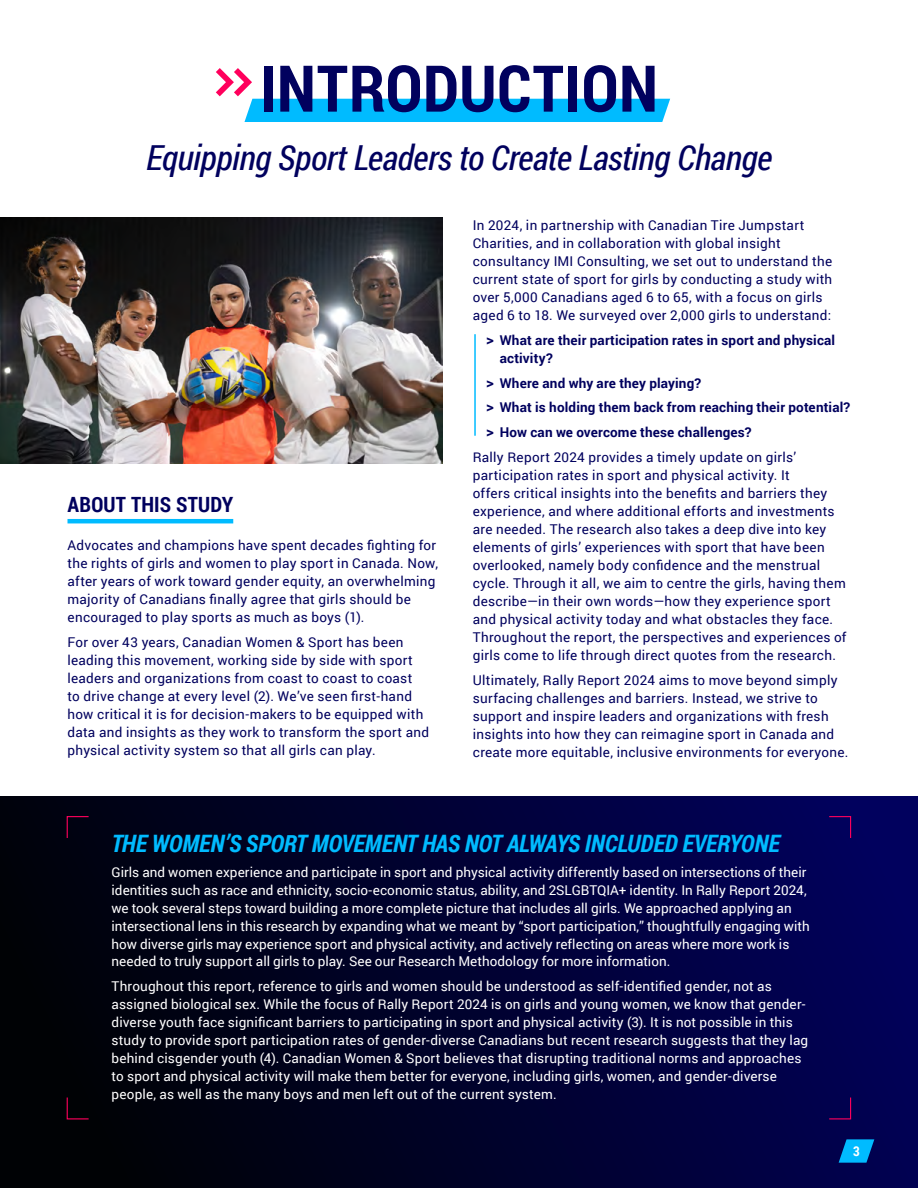
<style>
.page{position:relative;width:918px;height:1188px;background:#fff}
.page>*{position:absolute;margin:0;border:0;box-sizing:border-box;transform-origin:0 0}
.t1{font:700 64.5px "Roboto Condensed";letter-spacing:.01em;color:#01015e}
.t2{font:italic 34.5px "Roboto Condensed";letter-spacing:-.015em;color:#01015e}
.t3{font:italic 700 24px "Roboto Condensed";letter-spacing:-.005em;color:#0bf}
.t4{font:700 21px "Roboto Condensed";letter-spacing:.01em;color:#01015e}
.t5{font:13.5px/18px "Roboto";letter-spacing:.02em;color:#01015e}
.t6{font:13.5px/18px "Roboto";letter-spacing:.005em;color:#fff}
.t7{font:700 13.5px/18px "Roboto";letter-spacing:.01em;color:#01015e}
.t8{font:700 13.5px "Roboto Condensed";color:#fff}
.s1{font-size:15px}
</style>
<div class="page">
<hr style="left:68px;top:519px;width:165px;height:4px;background:#0bf">
<svg style="left:216px;top:68px;width:454px;height:54px"></svg>
<div style="left:0;top:796px;width:918px;height:392px;background:linear-gradient(to right,#000203,#01015b)"></div>
<svg style="left:66px;top:816px;width:24px;height:23px"></svg>
<svg style="left:828px;top:816px;width:24px;height:23px"></svg>
<svg style="left:66px;top:1096px;width:24px;height:24px"></svg>
<svg style="left:828px;top:1096px;width:24px;height:24px"></svg>
<img style="left:0;top:218px;width:442px;height:245px">
<svg style="left:839px;top:1139px;width:35px;height:24px"></svg>
<hr style="left:474px;top:334px;width:2px;height:102px;background:#0bf">
<h1 class="t1" style="left:260px;top:43px;width:400px">INTRODUCTION</h1>
<h2 class="t2" style="left:146px;top:134px;width:628px">Equipping Sport Leaders to Create Lasting Change</h2>
<h3 class="t4" style="left:68px;top:490px;width:167px">ABOUT THIS STUDY</h3>
<p class="t5" style="left:68px;top:536px;width:372px">Advocates and champions have spent decades fighting for the rights of girls and women to play sport in Canada. Now, after years of work toward gender equity, an overwhelming majority of Canadians finally agree that girls should be encouraged to play sports as much as boys (1).</p>
<p class="t5" style="left:68px;top:633px;width:363px">For over 43 years, Canadian Women &amp; Sport has been leading this movement, working side by side with sport leaders and organizations from coast to coast to coast<br>to drive change at every level (2). We’ve seen first-hand how critical it is for decision-makers to be equipped with data and insights as they work to transform the sport and physical activity system so that all girls can play.</p>
<p class="t5" style="left:473px;top:216px;width:361px">In 2024, in partnership with Canadian Tire Jumpstart Charities, and in collaboration with global insight consultancy IMI Consulting, we set out to understand the current state of sport for girls by conducting a study with over 5,000 Canadians aged 6 to 65, with a focus on girls aged 6 to 18. We surveyed over 2,000 girls to understand:</p>
<p class="t7" style="left:500px;top:331px;width:337px;text-indent:-14px"><span class="s1">&gt;</span> What are their participation rates in sport and physical activity?</p>
<p class="t7" style="left:486px;top:373px;width:217px"><span class="s1">&gt;</span> Where and why are they playing?</p>
<p class="t7" style="left:486px;top:398px;width:366px"><span class="s1">&gt;</span> What is holding them back from reaching their potential?</p>
<p class="t7" style="left:486px;top:423px;width:267px"><span class="s1">&gt;</span> How can we overcome these challenges?</p>
<p class="t5" style="left:473px;top:448px;width:325px">Rally Report 2024 provides a timely update on girls’</p>
<p class="t5" style="left:473px;top:466px;width:375px">participation rates in sport and physical activity. It<br>offers critical insights into the benefits and barriers they experience, and where additional efforts and investments are needed. The research also takes a deep dive into key elements of girls’ experiences with sport that have been overlooked, namely body confidence and the menstrual cycle. Through it all, we aim to centre the girls, having them describe—in their own words—how they experience sport and physical activity today and what obstacles they face.<br>Throughout the report, the perspectives and experiences of girls come to life through direct quotes from the research.</p>
<p class="t5" style="left:473px;top:670px;width:377px">Ultimately, Rally Report 2024 aims to move beyond simply surfacing challenges and barriers. Instead, we strive to support and inspire leaders and organizations with fresh insights into how they can reimagine sport in Canada and create more equitable, inclusive environments for everyone.</p>
<h3 class="t3" style="left:112px;top:827px;width:670px">THE WOMEN’S SPORT MOVEMENT HAS NOT ALWAYS INCLUDED EVERYONE</h3>
<p class="t6" style="left:112px;top:862px;width:700px">Girls and women experience and participate in sport and physical activity differently based on intersections of their identities such as race and ethnicity, socio-economic status, ability, and 2SLGBTQIA+ identity. In Rally Report 2024, we took several steps toward building a more complete picture that includes all girls. We approached applying an intersectional lens in this research by expanding what we meant by “sport participation,” thoughtfully engaging with how diverse girls may experience sport and physical activity, and actively reflecting on areas where more work is needed to truly support all girls to play. See our Research Methodology for more information.</p>
<p class="t6" style="left:112px;top:977px;width:698px">Throughout this report, reference to girls and women should be understood as self-identified gender, not as assigned biological sex. While the focus of Rally Report 2024 is on girls and young women, we know that gender&shy;diverse youth face significant barriers to participating in sport and physical activity (3). It is not possible in this study to provide sport participation rates of gender-diverse Canadians but recent research suggests that they lag behind cisgender youth (4). Canadian Women &amp; Sport believes that disrupting traditional norms and approaches to sport and physical activity will make them better for everyone, including girls, women, and gender-diverse people, as well as the many boys and men left out of the current system.</p>
<p class="t8" style="left:853px;top:1142px;width:8px">3</p>
</div>
